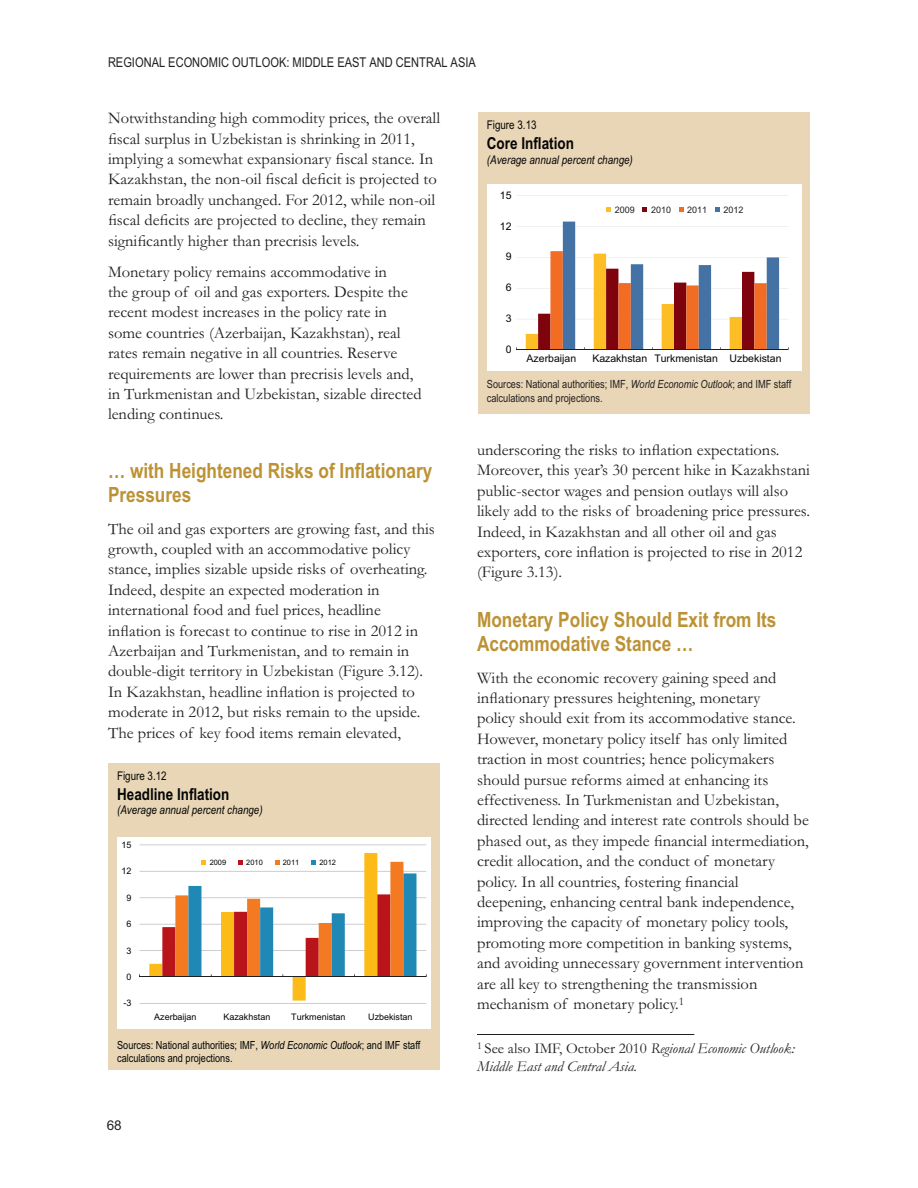
<style>
.page{position:relative;width:918px;height:1188px;background:#fff}
.page>*{position:absolute;margin:0;border:0;box-sizing:border-box;transform-origin:0 0}
.t1{font:700 21px/24px "Arial Narrow";color:#bc9235}
.t2{font:16.5px/20.4px "Garamond";color:#231f20}
.t3{font:700 16.5px "Arial Narrow";color:#030505}
.t4{font:700 16.5px "Arial Narrow";color:#060505}
.t5{font:italic 15px/18px "Garamond";color:#231f20}
.t6{font:13.5px "Arial Narrow";color:#231f20}
.t7{font:13.5px "Arial";color:#231f20}
.t8{font:italic 12px "Arial Narrow";color:#030505}
.t9{font:italic 12px "Arial Narrow";color:#060505}
.t10{font:12px "Arial Narrow";color:#030505}
.t11{font:12px "Arial Narrow";color:#060505}
.t12{font:11.25px/13.5px "Arial Narrow";color:#030505}
.t13{font:11.25px/13.5px "Arial Narrow";color:#231f20}
.t14{font:10.5px "Arial";color:#060505}
.t15{font:9px "Arial";color:#030505}
.t16{font:9px "Arial";color:#231f20}
.t17{font:7.5px "Arial";color:#030505}
.s1{font-style:italic}
.s2{font-style:normal}
</style>
<div class="page">
<hr style="left:477px;top:1034px;width:217px;height:1px;background:#231f20">
<div style="left:108px;top:763px;width:332px;height:307px;background:#e8d6b6"></div>
<div style="left:117px;top:837px;width:314px;height:191px;background:#fff"></div>
<hr style="left:140px;top:1003px;width:286px;height:1px;background:#bcbdc0">
<hr style="left:140px;top:950px;width:286px;height:1px;background:#bcbdc0">
<hr style="left:140px;top:924px;width:286px;height:1px;background:#bcbdc0">
<hr style="left:140px;top:897px;width:286px;height:1px;background:#bcbdc0">
<hr style="left:140px;top:871px;width:286px;height:1px;background:#bcbdc0">
<hr style="left:140px;top:845px;width:286px;height:1px;background:#bcbdc0">
<hr style="left:140px;top:977px;width:286px;height:1px;background:#231f20">
<svg style="left:149px;top:853px;width:267px;height:148px"></svg>
<div style="left:478px;top:112px;width:332px;height:302px;background:#e8d6b6"></div>
<div style="left:487px;top:184px;width:314px;height:186px;background:#fff"></div>
<hr style="left:516px;top:319px;width:272px;height:1px;background:#bcbdc0">
<hr style="left:516px;top:288px;width:272px;height:1px;background:#bcbdc0">
<hr style="left:516px;top:257px;width:272px;height:1px;background:#bcbdc0">
<hr style="left:516px;top:227px;width:272px;height:1px;background:#bcbdc0">
<hr style="left:516px;top:196px;width:272px;height:1px;background:#bcbdc0">
<hr style="left:516px;top:350px;width:272px;height:1px;background:#231f20">
<svg style="left:526px;top:222px;width:253px;height:128px"></svg>
<svg style="left:606px;top:208px;width:5px;height:4px"></svg>
<svg style="left:643px;top:208px;width:4px;height:4px"></svg>
<svg style="left:679px;top:208px;width:4px;height:4px"></svg>
<svg style="left:715px;top:208px;width:4px;height:4px"></svg>
<p class="t6" style="left:108px;top:57px;width:369px">REGIONAL ECONOMIC OUTLOOK: MI DDLE EAST AND CENTRAL ASIA</p>
<p class="t2" style="left:108px;top:110px;width:334px">Notwithstanding high commodity prices, the overall fiscal surplus in Uzbekistan is shrinking in 2011, implying a somewhat expansionary fiscal stance. In Kazakhstan, the non-oil fiscal deficit is projected to remain broadly unchanged. For 2012, while non-oil fiscal deficits are projected to decline, they remain significantly higher than precrisis levels.</p>
<p class="t2" style="left:108px;top:263px;width:315px">Monetary policy remains accommodative in<br>the group of oil and gas exporters. Despite the recent modest increases in the policy rate in some countries (Azerbaijan, Kazakhstan), real rates remain negative in all countries. Reserve requirements are lower than precrisis levels and, in Turkmenistan and Uzbekistan, sizable directed lending continues.</p>
<p class="t1" style="left:108px;top:461px;width:326px">… with Heightened Risks of Inflationary<br>Pressures</p>
<p class="t2" style="left:108px;top:520px;width:328px">The oil and gas exporters are growing fast, and this growth, coupled with an accommodative policy stance, implies sizable upside risks of overheating.<br>Indeed, despite an expected moderation in international food and fuel prices, headline inflation is forecast to continue to rise in 2012 in Azerbaijan and Turkmenistan, and to remain in double-digit territory in Uzbekistan (Figure 3.12).<br>In Kazakhstan, headline inflation is projected to moderate in 2012, but risks remain to the upside.<br>The prices of key food items remain elevated,</p>
<p class="t10" style="left:117px;top:769px;width:51px">Figure 3.12</p>
<p class="t3" style="left:117px;top:788px;width:114px">Headline Inflation</p>
<p class="t8" style="left:117px;top:805px;width:147px">(Average annual percent change)</p>
<p class="t15" style="left:121px;top:841px;width:11px">15</p>
<p class="t15" style="left:121px;top:868px;width:11px">12</p>
<p class="t15" style="left:126px;top:894px;width:6px">9</p>
<p class="t15" style="left:126px;top:921px;width:6px">6</p>
<p class="t15" style="left:126px;top:947px;width:6px">3</p>
<p class="t15" style="left:126px;top:974px;width:6px">0</p>
<p class="t15" style="left:123px;top:1000px;width:9px">-3</p>
<p class="t17" style="left:210px;top:859px;width:18px">2009</p>
<p class="t17" style="left:246px;top:859px;width:18px">2010</p>
<p class="t17" style="left:283px;top:859px;width:18px">2011</p>
<p class="t17" style="left:319px;top:859px;width:18px">2012</p>
<p class="t15" style="left:154px;top:1014px;width:44px">Azerbaijan</p>
<p class="t15" style="left:224px;top:1014px;width:48px">Kazakhstan</p>
<p class="t15" style="left:291px;top:1014px;width:56px">Turkmenistan</p>
<p class="t15" style="left:368px;top:1014px;width:46px">Uzbekistan</p>
<p class="t12" style="left:117px;top:1039px;width:305px">Sources: National authorities; IMF, <span class="s1">World Economic Outlook</span>; and IMF staff calculations and projections.</p>
<p class="t7" style="left:107px;top:1120px;width:17px">68</p>
<p class="t11" style="left:487px;top:118px;width:51px">Figure 3.13</p>
<p class="t4" style="left:487px;top:137px;width:89px">Core Inflation</p>
<p class="t9" style="left:487px;top:155px;width:148px">(Average annual percent change)</p>
<p class="t14" style="left:500px;top:191px;width:13px">15</p>
<p class="t14" style="left:500px;top:222px;width:13px">12</p>
<p class="t14" style="left:506px;top:253px;width:7px">9</p>
<p class="t14" style="left:506px;top:284px;width:7px">6</p>
<p class="t14" style="left:506px;top:314px;width:7px">3</p>
<p class="t14" style="left:506px;top:345px;width:7px">0</p>
<p class="t16" style="left:615px;top:206px;width:22px">2009</p>
<p class="t16" style="left:651px;top:206px;width:22px">2010</p>
<p class="t16" style="left:687px;top:206px;width:22px">2011</p>
<p class="t16" style="left:724px;top:206px;width:22px">2012</p>
<p class="t14" style="left:527px;top:354px;width:51px">Azerbaijan</p>
<p class="t14" style="left:592px;top:354px;width:191px">Kazakhstan Turkmenistan Uzbekistan</p>
<p class="t13" style="left:487px;top:378px;width:306px">Sources: National authorities; IMF, <span class="s1">World Economic Outlook</span>; and IMF staff calculations and projections.</p>
<p class="t2" style="left:477px;top:442px;width:335px">underscoring the risks to inflation expectations.<br>Moreover, this year’s 30 percent hike in Kazakhstani public-sector wages and pension outlays will also likely add to the risks of broadening price pressures.<br>Indeed, in Kazakhstan and all other oil and gas exporters, core inflation is projected to rise in 2012 (Figure 3.13).</p>
<p class="t1" style="left:477px;top:610px;width:301px">Monetary Policy Should Exit from Its<br>Accommodative Stance …</p>
<p class="t2" style="left:477px;top:669px;width:333px">With the economic recovery gaining speed and inflationary pressures heightening, monetary<br>policy should exit from its accommodative stance.<br>However, monetary policy itself has only limited traction in most countries; hence policymakers should pursue reforms aimed at enhancing its effectiveness. In Turkmenistan and Uzbekistan, directed lending and interest rate controls should be phased out, as they impede financial intermediation, credit allocation, and the conduct of monetary policy. In all countries, fostering financial deepening, enhancing central bank independence, improving the capacity of monetary policy tools, promoting more competition in banking systems, and avoiding unnecessary government intervention are all key to strengthening the transmission mechanism of monetary policy.<sup>1</sup></p>
<p class="t5" style="left:477px;top:1040px;width:319px"><sup>1</sup> <span class="s2">See also IMF, October 2010</span> Regional Economic Outlook:<br>Middle East and Central Asia.</p>
</div>
